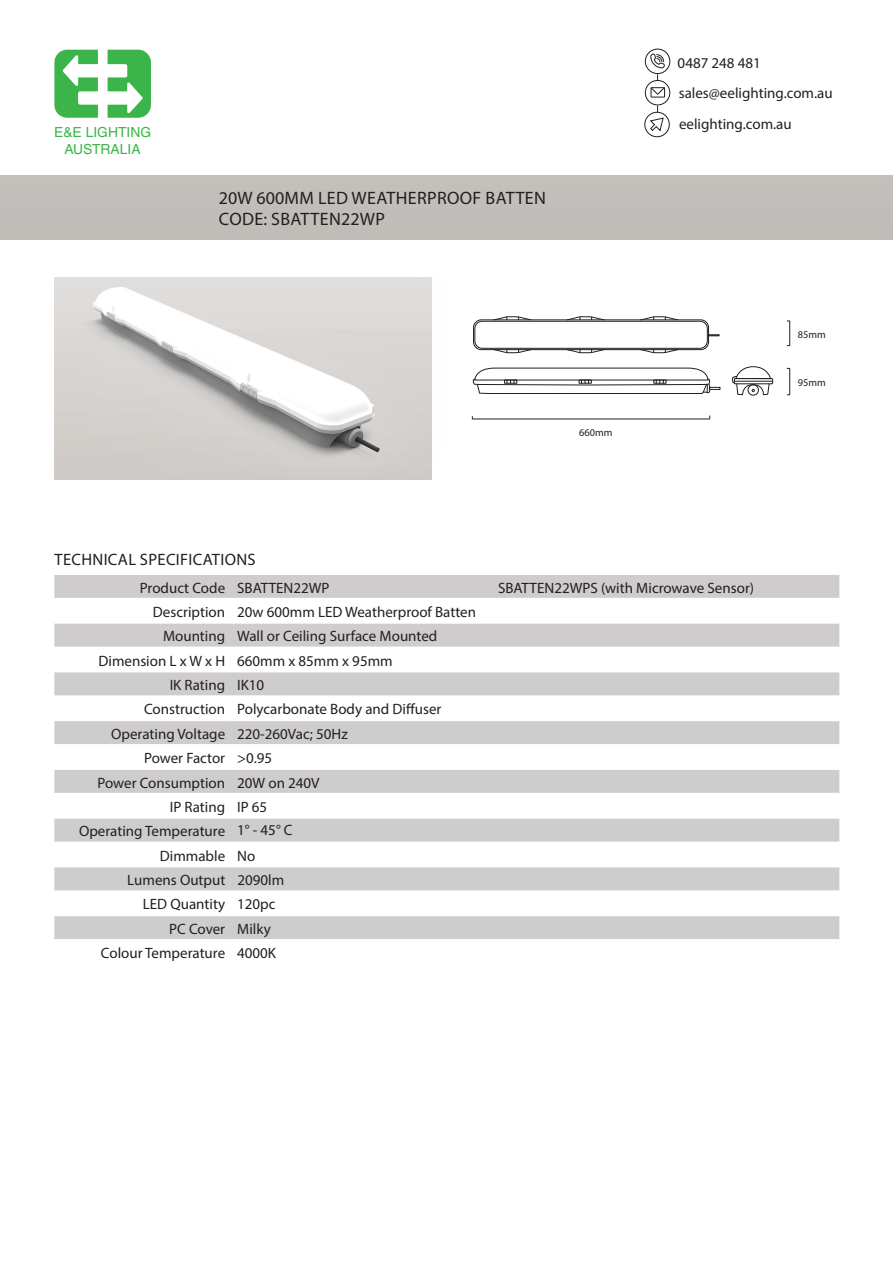
<style>
.page{position:relative;width:893px;height:1263px;background:#fff}
.page>*{position:absolute;margin:0;border:0;box-sizing:border-box;transform-origin:0 0}
.t1{font:18px "Myriad Pro";letter-spacing:.02em;color:#231f20}
.t2{font:16.5px "Myriad Pro";letter-spacing:.02em;color:#231f20}
.t3{font:15px "Myriad Pro";color:#231f20}
.t4{font:13.8px/16.6px "Helvetica LT Std";color:#3bb54a;text-align:center}
.t5{font:10.35px "Myriad Pro";color:#231f20}
</style>
<div class="page">
<div style="left:0;top:175px;width:893px;height:64px;background:#c1beba"></div>
<div style="left:54px;top:575px;width:785px;height:23px;background:#cecccc"></div>
<svg style="left:54px;top:624px;width:785px;height:315px;fill:#cecccc"></svg>
<hr style="left:54px;top:646px;width:177px;height:2px;background:#fff">
<hr style="left:231px;top:646px;width:608px;height:2px;background:#fff">
<hr style="left:54px;top:671px;width:177px;height:1px;background:#fff">
<hr style="left:231px;top:671px;width:608px;height:1px;background:#fff">
<hr style="left:54px;top:695px;width:177px;height:2px;background:#fff">
<hr style="left:231px;top:695px;width:608px;height:2px;background:#fff">
<hr style="left:54px;top:720px;width:177px;height:1px;background:#fff">
<hr style="left:231px;top:720px;width:608px;height:1px;background:#fff">
<hr style="left:54px;top:744px;width:177px;height:1px;background:#fff">
<hr style="left:231px;top:744px;width:608px;height:1px;background:#fff">
<hr style="left:54px;top:768px;width:177px;height:2px;background:#fff">
<hr style="left:231px;top:768px;width:608px;height:2px;background:#fff">
<hr style="left:54px;top:793px;width:177px;height:1px;background:#fff">
<hr style="left:231px;top:793px;width:608px;height:1px;background:#fff">
<hr style="left:54px;top:817px;width:177px;height:2px;background:#fff">
<hr style="left:231px;top:817px;width:608px;height:2px;background:#fff">
<hr style="left:54px;top:841px;width:177px;height:2px;background:#fff">
<hr style="left:231px;top:841px;width:608px;height:2px;background:#fff">
<hr style="left:54px;top:866px;width:177px;height:1px;background:#fff">
<hr style="left:231px;top:866px;width:608px;height:1px;background:#fff">
<hr style="left:54px;top:890px;width:177px;height:2px;background:#fff">
<hr style="left:231px;top:890px;width:608px;height:2px;background:#fff">
<hr style="left:54px;top:915px;width:177px;height:1px;background:#fff">
<hr style="left:231px;top:915px;width:608px;height:1px;background:#fff">
<img style="left:54px;top:278px;width:378px;height:201px">
<div style="left:474px;top:321px;width:234px;height:28px;border:1px solid #211e1e;border-radius:7px"></div>
<div style="left:473px;top:319px;width:236px;height:31px;border:1px solid #211e1e;border-radius:8px"></div>
<svg style="left:493px;top:316px;width:39px;height:5px"></svg>
<svg style="left:566px;top:316px;width:39px;height:5px"></svg>
<svg style="left:640px;top:316px;width:39px;height:5px"></svg>
<svg style="left:493px;top:349px;width:39px;height:5px"></svg>
<svg style="left:566px;top:349px;width:39px;height:5px"></svg>
<svg style="left:640px;top:349px;width:39px;height:5px"></svg>
<svg style="left:708px;top:334px;width:11px;height:2px"></svg>
<svg style="left:472px;top:367px;width:248px;height:27px"></svg>
<svg style="left:732px;top:366px;width:41px;height:30px"></svg>
<hr style="left:472px;top:419px;width:238px;height:1px;background:#231f20">
<svg style="left:787px;top:321px;width:3px;height:25px"></svg>
<svg style="left:787px;top:368px;width:3px;height:27px"></svg>
<svg style="left:108px;top:50px;width:43px;height:68px"></svg>
<svg style="left:54px;top:50px;width:44px;height:68px"></svg>
<div style="left:651px;top:88px;width:14px;height:9px;border:1px solid #231f20"></div>
<svg style="left:651px;top:87px;width:14px;height:8px"></svg>
<svg style="left:650px;top:53px;width:15px;height:15px"></svg>
<svg style="left:650px;top:118px;width:14px;height:13px"></svg>
<div style="left:645px;top:49px;width:25px;height:25px;border:1px solid #231f20;border-radius:50%"></div>
<div style="left:645px;top:80px;width:25px;height:25px;border:1px solid #231f20;border-radius:50%"></div>
<div style="left:644px;top:112px;width:26px;height:25px;border:1px solid #231f20;border-radius:50%"></div>
<p class="t3" style="left:678px;top:54px;width:85px">0487 248 481</p>
<p class="t4" style="left:54px;top:124px;width:99px">E&amp;E LIGHTING<br>AUSTRALIA</p>
<p class="t1" style="left:219px;top:186px;width:329px">20W 600MM LED WEATHERPROOF BATTEN</p>
<p class="t1" style="left:219px;top:208px;width:167px">CODE: SBATTEN22WP</p>
<p class="t2" style="left:55px;top:549px;width:203px">TECHNICAL SPECIFICATIONS</p>
<p class="t5" style="left:579px;top:426px;width:35px">660mm</p>
<p class="t3" style="left:679px;top:84px;width:155px">sales@eelighting.com.au</p>
<p class="t3" style="left:679px;top:115px;width:114px">eelighting.com.au</p>
<p class="t5" style="left:798px;top:328px;width:30px">85mm</p>
<p class="t5" style="left:798px;top:376px;width:30px">95mm</p>
<p class="t3" style="left:140px;top:578px;width:87px">Product Code</p>
<p class="t3" style="left:237px;top:578px;width:94px">SBATTEN22WP</p>
<p class="t3" style="left:498px;top:578px;width:258px">SBATTEN22WPS (with Microwave Sensor)</p>
<p class="t3" style="left:153px;top:603px;width:74px">Description</p>
<p class="t3" style="left:237px;top:603px;width:240px">20w 600mm LED Weatherproof Batten</p>
<p class="t3" style="left:163px;top:627px;width:64px">Mounting</p>
<p class="t3" style="left:237px;top:627px;width:202px">Wall or Ceiling Surface Mounted</p>
<p class="t3" style="left:99px;top:651px;width:128px">Dimension L x W x H</p>
<p class="t3" style="left:237px;top:651px;width:157px">660mm x 85mm x 95mm</p>
<p class="t3" style="left:170px;top:676px;width:57px">IK Rating</p>
<p class="t3" style="left:237px;top:676px;width:29px">IK10</p>
<p class="t3" style="left:144px;top:700px;width:83px">Construction</p>
<p class="t3" style="left:237px;top:700px;width:206px">Polycarbonate Body and Diffuser</p>
<p class="t3" style="left:111px;top:724px;width:115px">Operating Voltage</p>
<p class="t3" style="left:237px;top:724px;width:112px">220-260Vac; 50Hz</p>
<p class="t3" style="left:144px;top:749px;width:83px">Power Factor</p>
<p class="t3" style="left:237px;top:749px;width:37px">&gt;0.95</p>
<p class="t3" style="left:98px;top:773px;width:129px">Power Consumption</p>
<p class="t3" style="left:237px;top:773px;width:84px">20W on 240V</p>
<p class="t3" style="left:170px;top:798px;width:57px">IP Rating</p>
<p class="t3" style="left:237px;top:798px;width:32px">IP 65</p>
<p class="t3" style="left:79px;top:822px;width:148px">Operating Temperature</p>
<p class="t3" style="left:237px;top:821px;width:57px">1° - 45° C</p>
<p class="t3" style="left:160px;top:846px;width:67px">Dimmable</p>
<p class="t3" style="left:237px;top:846px;width:20px">No</p>
<p class="t3" style="left:127px;top:871px;width:158px">Lumens Output 2090lm</p>
<p class="t3" style="left:143px;top:895px;width:84px">LED Quantity</p>
<p class="t3" style="left:237px;top:895px;width:40px">120pc</p>
<p class="t3" style="left:169px;top:919px;width:58px">PC Cover</p>
<p class="t3" style="left:237px;top:919px;width:35px">Milky</p>
<p class="t3" style="left:101px;top:944px;width:126px">Colour Temperature</p>
<p class="t3" style="left:237px;top:944px;width:40px">4000K</p>
</div>
